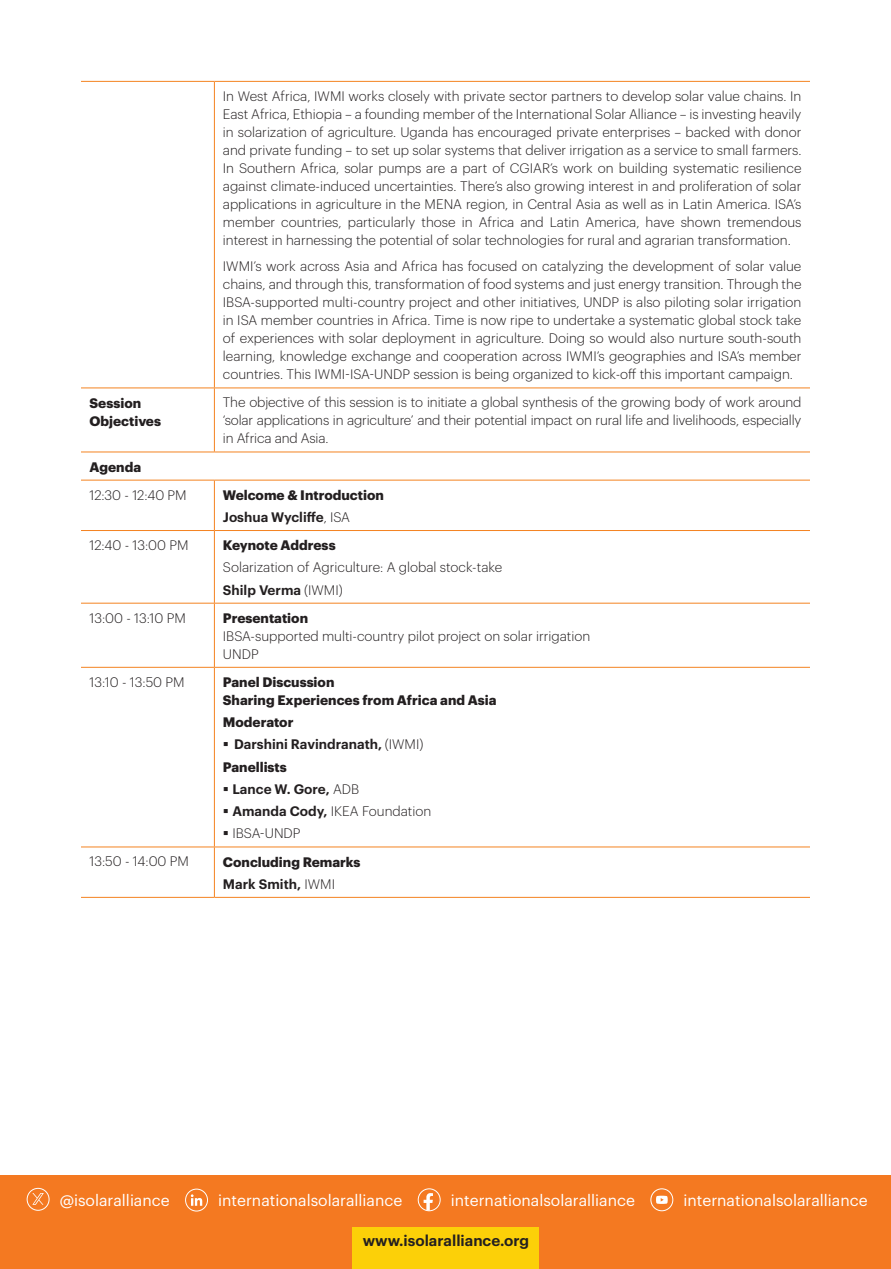
<style>
.page{position:relative;width:891px;height:1269px;background:#fff}
.page>*{position:absolute;margin:0;border:0;box-sizing:border-box;transform-origin:0 0}
.t1{font:15.75px "Graphik";color:#fff}
.t2{font:600 15.15px "Graphik";color:#231f20}
.t3{font:300 13.5px/18px "Graphik";color:#231f20;text-align:justify}
.t4{font:700 13.5px/18px "Graphik";color:#231f20}
.t5{font:600 13.5px/22.2px "Graphik";color:#231f20}
.s1{font-weight:600}
.s2{font-weight:300}
.s3{font-weight:700}
</style>
<div class="page">
<div style="left:0;top:1176px;width:891px;height:93px;background:#f47921"></div>
<div style="left:352px;top:1228px;width:187px;height:41px;background:#fcd008"></div>
<svg style="left:656px;top:1196px;width:12px;height:8px"></svg>
<svg style="left:185px;top:1188px;width:23px;height:22px"></svg>
<div style="left:185px;top:1189px;width:23px;height:23px;border:1px solid #fff;border-radius:50%"></div>
<svg style="left:191px;top:1194px;width:11px;height:12px"></svg>
<svg style="left:27px;top:1188px;width:22px;height:22px"></svg>
<div style="left:27px;top:1188px;width:23px;height:23px;border:1px solid #fff;border-radius:50%"></div>
<svg style="left:32px;top:1193px;width:12px;height:12px"></svg>
<svg style="left:424px;top:1193px;width:9px;height:18px"></svg>
<div style="left:418px;top:1188px;width:23px;height:23px;border:1px solid #fff;border-radius:50%"></div>
<div style="left:650px;top:1188px;width:23px;height:23px;border:1px solid #fff;border-radius:50%"></div>
<hr style="left:81px;top:81px;width:133px;height:1px;background:#f48321">
<hr style="left:214px;top:81px;width:596px;height:1px;background:#f48321">
<hr style="left:214px;top:82px;width:1px;height:306px;background:#f48321">
<hr style="left:81px;top:388px;width:133px;height:1px;background:#f48321">
<hr style="left:214px;top:388px;width:596px;height:1px;background:#f48321">
<hr style="left:214px;top:388px;width:1px;height:64px;background:#f48321">
<hr style="left:81px;top:452px;width:133px;height:1px;background:#f48321">
<hr style="left:214px;top:452px;width:596px;height:1px;background:#f48321">
<hr style="left:81px;top:480px;width:133px;height:1px;background:#f48321">
<hr style="left:214px;top:480px;width:596px;height:1px;background:#f48321">
<hr style="left:214px;top:481px;width:1px;height:49px;background:#f48321">
<hr style="left:81px;top:530px;width:133px;height:1px;background:#f48321">
<hr style="left:214px;top:530px;width:596px;height:1px;background:#f48321">
<hr style="left:214px;top:531px;width:1px;height:72px;background:#f48321">
<hr style="left:81px;top:603px;width:133px;height:1px;background:#f48321">
<hr style="left:214px;top:603px;width:596px;height:1px;background:#f48321">
<hr style="left:214px;top:604px;width:1px;height:63px;background:#f48321">
<hr style="left:81px;top:667px;width:133px;height:1px;background:#f48321">
<hr style="left:214px;top:667px;width:596px;height:1px;background:#f48321">
<hr style="left:214px;top:668px;width:1px;height:179px;background:#f48321">
<hr style="left:81px;top:847px;width:133px;height:1px;background:#f48321">
<hr style="left:214px;top:847px;width:596px;height:1px;background:#f48321">
<hr style="left:214px;top:847px;width:1px;height:50px;background:#f48321">
<hr style="left:81px;top:897px;width:133px;height:1px;background:#f48321">
<hr style="left:214px;top:897px;width:596px;height:1px;background:#f48321">
<p class="t3" style="left:223px;top:86px;width:580px">In West Africa, IWMI works closely with private sector partners to develop solar value chains. In East Africa, Ethiopia – a founding member of the International Solar Alliance – is investing heavily in solarization of agriculture. Uganda has encouraged private enterprises – backed with donor and private funding – to set up solar systems that deliver irrigation as a service to small farmers.<br>In Southern Africa, solar pumps are a part of CGIAR’s work on building systematic resilience against climate-induced uncertainties. There’s also growing interest in and proliferation of solar applications in agriculture in the MENA region, in Central Asia as well as in Latin America. ISA’s member countries, particularly those in Africa and Latin America, have shown tremendous interest in harnessing the potential of solar technologies for rural and agrarian transformation.</p>
<p class="t3" style="left:223px;top:256px;width:580px">IWMI’s work across Asia and Africa has focused on catalyzing the development of solar value chains, and through this, transformation of food systems and just energy transition. Through the IBSA-supported multi-country project and other initiatives, UNDP is also piloting solar irrigation in ISA member countries in Africa. Time is now ripe to undertake a systematic global stock take of experiences with solar deployment in agriculture. Doing so would also nurture south-south learning, knowledge exchange and cooperation across IWMI’s geographies and ISA’s member countries. This IWMI-ISA-UNDP session is being organized to kick-off this important campaign.</p>
<p class="t4" style="left:90px;top:392px;width:73px">Session<br>Objectives</p>
<p class="t3" style="left:223px;top:392px;width:580px">The objective of this session is to initiate a global synthesis of the growing body of work around ‘solar applications in agriculture’ and their potential impact on rural life and livelihoods, especially in Africa and Asia.</p>
<p class="t4" style="left:90px;top:456px;width:53px">Agenda</p>
<p class="t3" style="left:90px;top:485px;width:99px">12:30 - 12:40 PM</p>
<p class="t4" style="left:223px;top:482px;width:162px;line-height:22.2px">Welcome &amp; Introduction<br><span class="s1">Joshua Wycliffe</span><span class="s2">, ISA</span></p>
<p class="t3" style="left:90px;top:535px;width:101px">12:40 - 13:00 PM</p>
<p class="t4" style="left:223px;top:535px;width:114px">Keynote Address</p>
<p class="t3" style="left:223px;top:555px;width:281px;line-height:22.2px">Solarization of Agriculture: A global stock-take<br><span class="s1">Shilp Verma</span> (IWMI)</p>
<p class="t3" style="left:90px;top:608px;width:98px">13:00 - 13:10 PM</p>
<p class="t4" style="left:223px;top:608px;width:87px">Presentation</p>
<p class="t3" style="left:223px;top:626px;width:369px">IBSA-supported multi-country pilot project on solar irrigation<br>UNDP</p>
<p class="t3" style="left:90px;top:672px;width:97px">13:10 - 13:50 PM</p>
<p class="t4" style="left:223px;top:672px;width:275px">Panel Discussion<br>Sharing Experiences from Africa and Asia</p>
<p class="t4" style="left:223px;top:712px;width:72px">Moderator</p>
<p class="t5" style="left:223px;top:732px;width:202px">▪ Darshini Ravindranath, <span class="s2">(IWMI)<br></span><span class="s3">Panellists</span></p>
<p class="t5" style="left:223px;top:777px;width:138px">▪ Lance W. Gore, <span class="s2">ADB</span></p>
<p class="t3" style="left:223px;top:801px;width:210px">▪ <span class="s1">Amanda Cody,</span> IKEA Foundation</p>
<p class="t3" style="left:223px;top:823px;width:79px">▪ IBSA-UNDP</p>
<p class="t3" style="left:90px;top:851px;width:101px">13:50 - 14:00 PM</p>
<p class="t4" style="left:223px;top:849px;width:139px;line-height:22.2px">Concluding Remarks<br><span class="s1">Mark Smith,</span> <span class="s2">IWMI</span></p>
<p class="t1" style="left:60px;top:1188px;width:111px">@isolaralliance</p>
<p class="t1" style="left:218px;top:1189px;width:186px">internationalsolaralliance</p>
<p class="t1" style="left:451px;top:1189px;width:186px">internationalsolaralliance</p>
<p class="t1" style="left:684px;top:1189px;width:186px">internationalsolaralliance</p>
<p class="t2" style="left:363px;top:1229px;width:168px">www.isolaralliance.org</p>
</div>
